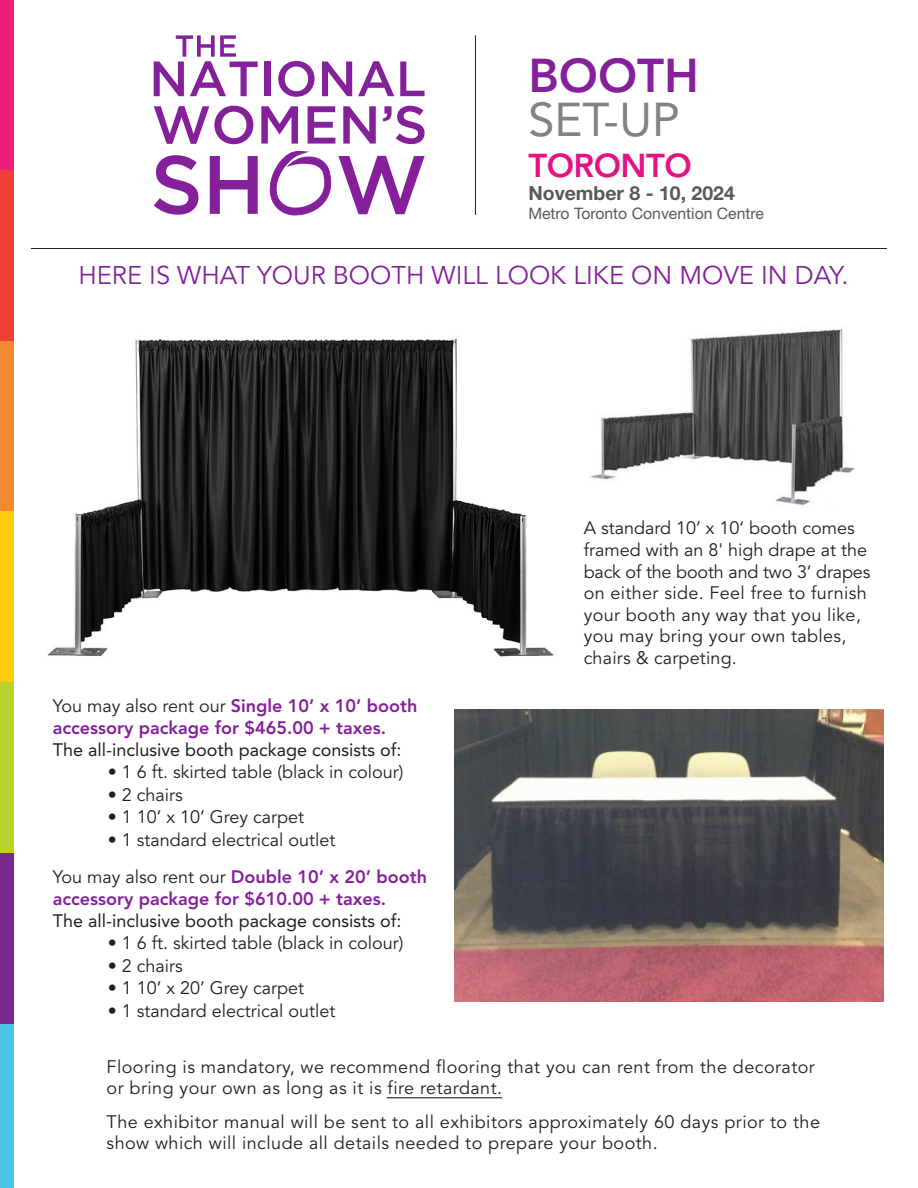
<style>
.page{position:relative;width:918px;height:1188px;background:#fff}
.page>*{position:absolute;margin:0;border:0;box-sizing:border-box;transform-origin:0 0}
.t1{font:47.1px "Avenir LT Std";color:#808285}
.t2{font:800 47.1px "Avenir";color:#85209b}
.t3{font:800 32.85px "Avenir";letter-spacing:-.015em;color:#e41384}
.t4{font:25.5px "Avenir";color:#85209b}
.t5{font:700 19.5px "Helvetica Neue LT Std";color:#58595b}
.t6{font:18px/21.6px "Avenir";letter-spacing:.02em;color:#231f20}
.t7{font:18px/37.8px "Avenir";color:#231f20}
.t8{font:800 18px/21.6px "Avenir";color:#85209b}
.t9{font:18px "Avenir LT Std";color:#231f20}
.t10{font:15.75px "Helvetica Neue LT Std";color:#58595b}
.s1{font-weight:400;color:#231f20}
.s2{font-weight:800;color:#85209b}
</style>
<div class="page">
<img style="left:47px;top:338px;width:510px;height:372px">
<hr style="left:31px;top:248px;width:856px;height:1px;background:#211e1e">
<div style="left:0;top:0;width:13px;height:171px;background:#ee1e7b"></div>
<div style="left:0;top:171px;width:13px;height:170px;background:#ee3f35"></div>
<div style="left:0;top:341px;width:13px;height:171px;background:#f58931"></div>
<div style="left:0;top:512px;width:13px;height:170px;background:#fcce0e"></div>
<div style="left:0;top:682px;width:13px;height:171px;background:#bad331"></div>
<div style="left:0;top:1018px;width:13px;height:170px;background:#4dc4e5"></div>
<div style="left:0;top:853px;width:13px;height:170px;background:#772a8b"></div>
<svg style="left:154px;top:35px;width:104px;height:61px"></svg>
<div style="left:264px;top:62px;width:7px;height:34px;background:#85209b"></div>
<svg style="left:278px;top:61px;width:37px;height:36px"></svg>
<svg style="left:322px;top:62px;width:30px;height:34px"></svg>
<svg style="left:358px;top:61px;width:36px;height:35px"></svg>
<svg style="left:400px;top:62px;width:25px;height:34px"></svg>
<svg style="left:154px;top:106px;width:99px;height:38px"></svg>
<svg style="left:261px;top:106px;width:37px;height:38px"></svg>
<svg style="left:308px;top:106px;width:27px;height:38px"></svg>
<svg style="left:343px;top:106px;width:33px;height:38px"></svg>
<svg style="left:383px;top:106px;width:42px;height:38px"></svg>
<svg style="left:154px;top:155px;width:44px;height:60px"></svg>
<svg style="left:210px;top:156px;width:48px;height:58px"></svg>
<svg style="left:269px;top:151px;width:156px;height:64px"></svg>
<hr style="left:475px;top:35px;width:1px;height:180px;background:#211e1e">
<img style="left:454px;top:710px;width:429px;height:291px">
<img style="left:590px;top:328px;width:265px;height:178px">
<hr style="left:387px;top:1097px;width:115px;height:1px;background:#231f20">
<h1 class="t2" style="left:528px;top:48px;width:172px">BOOTH</h1>
<h1 class="t1" style="left:528px;top:93px;width:153px">SET-UP</h1>
<h2 class="t3" style="left:528px;top:146px;width:165px">TORONTO</h2>
<p class="t5" style="left:528px;top:181px;width:208px">November 8 - 10, 2024</p>
<p class="t10" style="left:528px;top:204px;width:237px">Metro Toronto Convention Centre</p>
<h3 class="t4" style="left:78px;top:261px;width:772px">HERE IS WHAT YOUR BOOTH WILL LOOK LIKE ON MOVE IN DAY.</h3>
<p class="t8" style="left:53px;top:695px;width:366px"><span class="s1">You may also rent our</span> Single 10’ x 10’ booth accessory package for $465.00 + taxes.</p>
<p class="t9" style="left:53px;top:739px;width:350px">The all-inclusive booth package consists of:</p>
<p class="t7" style="left:108px;top:754px;width:297px">• 1 6 ft. skirted table (black in colour)</p>
<p class="t6" style="left:108px;top:784px;width:77px">• 2 chairs</p>
<p class="t7" style="left:108px;top:799px;width:198px">• 1 10’ x 10’ Grey carpet</p>
<p class="t7" style="left:53px;top:821px;width:376px;text-indent:55px">• 1 standard electrical outlet<br>You may also rent our <span class="s2">Double 10’ x 20’ booth</span></p>
<p class="t8" style="left:53px;top:888px;width:335px">accessory package for $610.00 + taxes.</p>
<p class="t9" style="left:53px;top:910px;width:350px">The all-inclusive booth package consists of:</p>
<p class="t7" style="left:108px;top:925px;width:297px">• 1 6 ft. skirted table (black in colour)</p>
<p class="t6" style="left:108px;top:955px;width:77px">• 2 chairs</p>
<p class="t7" style="left:108px;top:970px;width:198px">• 1 10’ x 20’ Grey carpet</p>
<p class="t7" style="left:108px;top:992px;width:229px">• 1 standard electrical outlet</p>
<p class="t6" style="left:584px;top:518px;width:288px">A standard 10’ x 10‘ booth comes framed with an 8' high drape at the back of the booth and two 3‘ drapes on either side. Feel free to furnish your booth any way that you like, you may bring your own tables, chairs &amp; carpeting.</p>
<p class="t6" style="left:107px;top:1056px;width:710px">Flooring is mandatory, we recommend flooring that you can rent from the decorator or bring your own as long as it is fire retardant.</p>
<p class="t6" style="left:107px;top:1111px;width:715px">The exhibitor manual will be sent to all exhibitors approximately 60 days prior to the show which will include all details needed to prepare your booth.</p>
</div>
